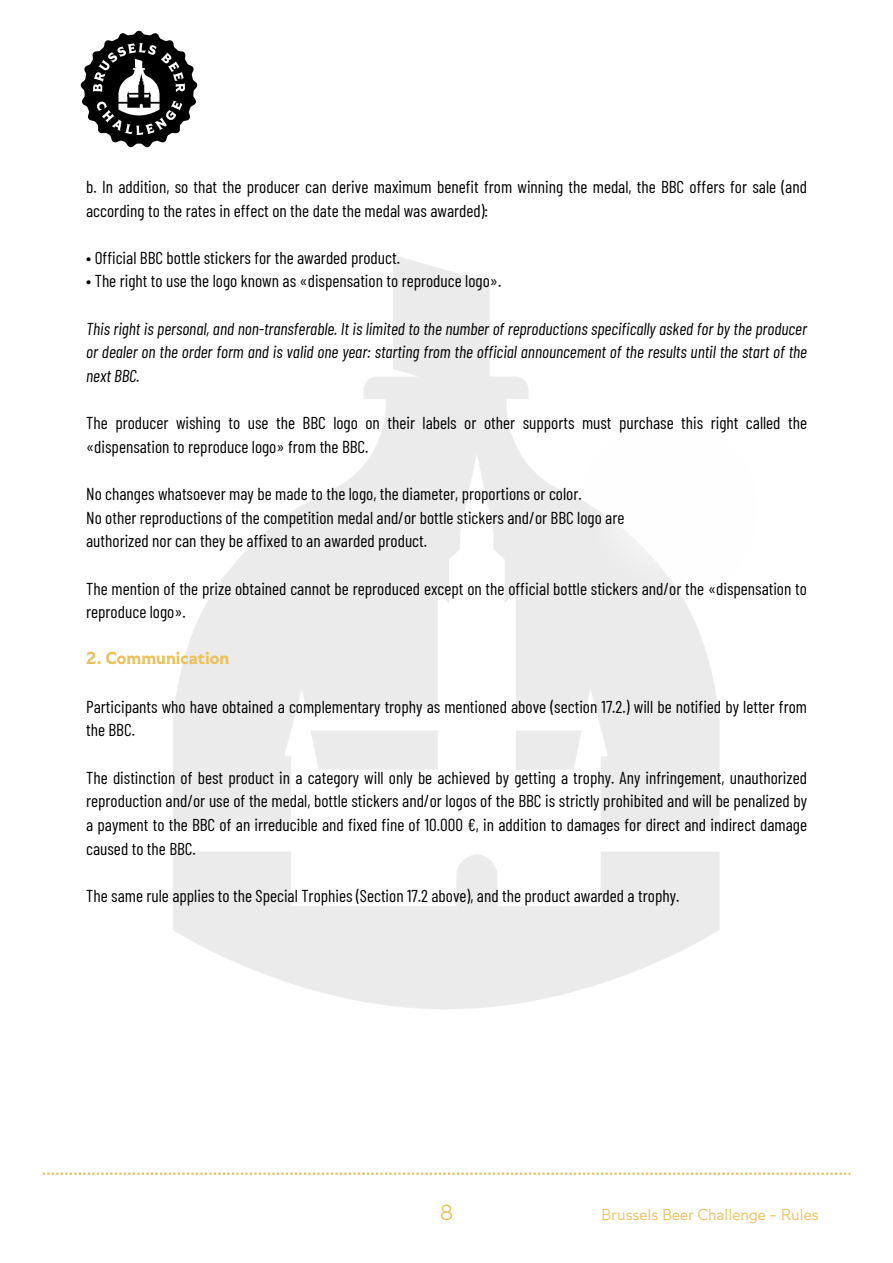
<style>
.page{position:relative;width:893px;height:1263px;background:#fff}
.page>*{position:absolute;margin:0;border:0;box-sizing:border-box;transform-origin:0 0}
.t1{font:21.75px "Tiller";color:#ebc15b}
.t2{font:17.25px/23.6px "Barlow Condensed";color:#000}
.t3{font:italic 17.25px/23.6px "Barlow Condensed";color:#000;text-align:justify}
.t4{font:700 17.25px "Tiller";color:#ebc15b}
.t5{font:15.75px "Tiller";color:#ebc15b}
</style>
<div class="page">
<svg style="left:43px;top:1172px;width:807px;height:3px"></svg>
<img style="left:81px;top:31px;width:116px;height:116px">
<p class="t2" style="left:86px;top:174px;width:722px">b. In addition, so that the producer can derive maximum benefit from winning the medal, the BBC offers for sale (and according to the rates in effect on the date the medal was awarded):</p>
<p class="t2" style="left:86px;top:245px;width:315px">• Official BBC bottle stickers for the awarded product.</p>
<p class="t2" style="left:86px;top:269px;width:416px">• The right to use the logo known as «dispensation to reproduce logo».</p>
<p class="t3" style="left:86px;top:316px;width:722px">This right is personal, and non-transferable. It is limited to the number of reproductions specifically asked for by the producer or dealer on the order form and is valid one year: starting from the official announcement of the results until the start of the next BBC.</p>
<p class="t2" style="left:86px;top:410px;width:722px">The producer wishing to use the BBC logo on their labels or other supports must purchase this right called the «dispensation to reproduce logo» from the BBC.</p>
<p class="t2" style="left:86px;top:481px;width:497px">No changes whatsoever may be made to the logo, the diameter, proportions or color.</p>
<p class="t2" style="left:86px;top:505px;width:540px">No other reproductions of the competition medal and/or bottle stickers and/or BBC logo are</p>
<p class="t2" style="left:86px;top:529px;width:342px">authorized nor can they be affixed to an awarded product.</p>
<p class="t2" style="left:86px;top:576px;width:722px">The mention of the prize obtained cannot be reproduced except on the official bottle stickers and/or the «dispensation to reproduce logo».</p>
<h1 class="t4" style="left:86px;top:650px;width:145px">2. Communication</h1>
<p class="t2" style="left:86px;top:694px;width:722px">Participants who have obtained a complementary trophy as mentioned above (section 17.2.) will be notified by letter from the BBC.</p>
<p class="t2" style="left:86px;top:765px;width:722px;text-align:justify">The distinction of best product in a category will only be achieved by getting a trophy. Any infringement, unauthorized reproduction and/or use of the medal, bottle stickers and/or logos of the BBC is strictly prohibited and will be penalized by a payment to the BBC of an irreducible and fixed fine of 10.000 €, in addition to damages for direct and indirect damage caused to the BBC.</p>
<p class="t2" style="left:86px;top:883px;width:594px">The same rule applies to the Special Trophies (Section 17.2 above), and the product awarded a trophy.</p>
<p class="t1" style="left:440px;top:1203px;width:15px">8</p>
<p class="t5" style="left:601px;top:1207px;width:219px">Brussels Beer Challenge - Rules</p>
</div>
